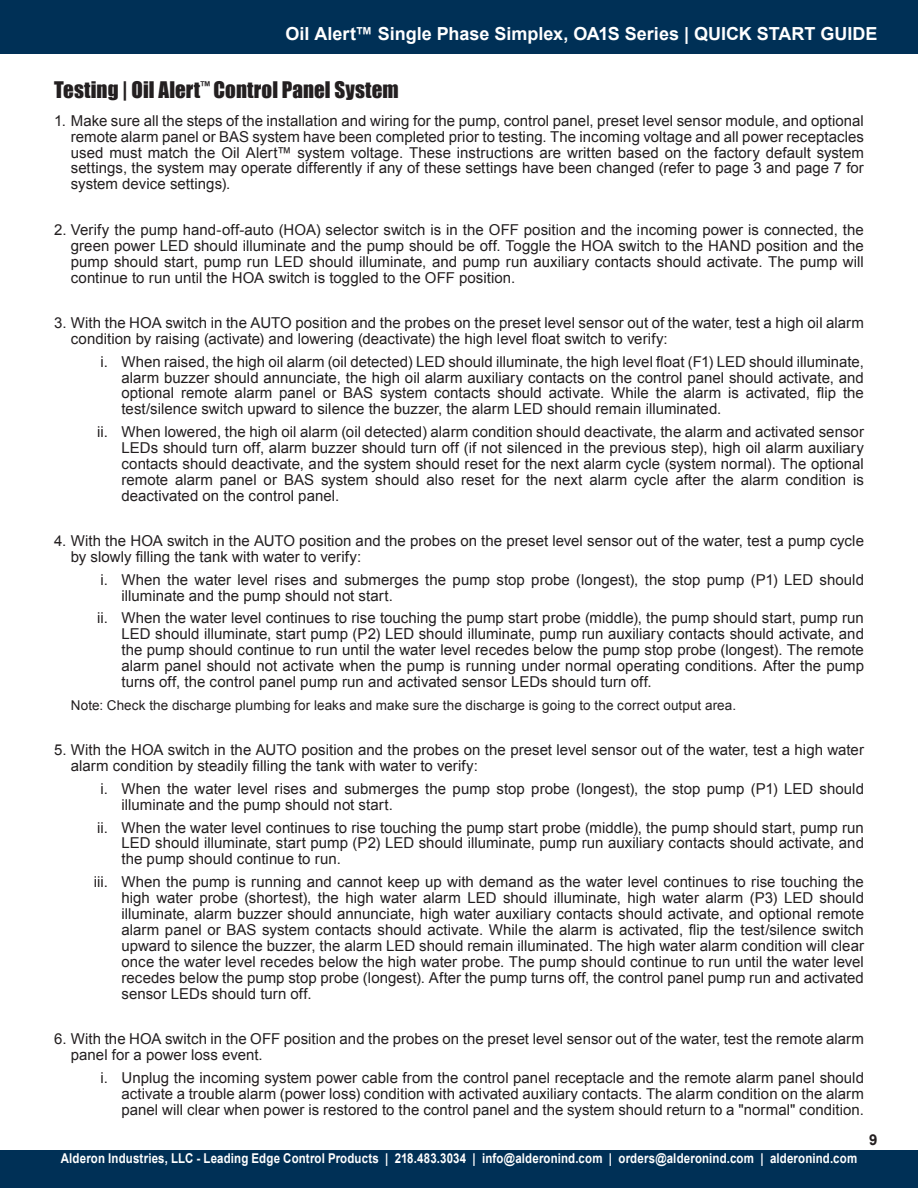
<style>
.page{position:relative;width:918px;height:1188px;background:#fff}
.page>*{position:absolute;margin:0;border:0;box-sizing:border-box;transform-origin:0 0}
.Body_Headers{font:21px "Impact";letter-spacing:.005em;color:#231f20}
.t1{font:700 18px "Arial";color:#fff}
.Body_Copy_-_All_Caps{font:15px/15.9px "Arial";letter-spacing:.005em;color:#231f20;text-align:justify}
.t2{font:700 15px "Arial";color:#231f20}
.t3{font:700 13.5px "Arial";letter-spacing:.01em;color:#fff;scale:.85 1}
.Body_Copy_-_All_Caps-2{font:13.5px "Arial";letter-spacing:.005em;color:#231f20}
</style>
<div class="page">
<div style="left:0;top:1151px;width:918px;height:37px;background:#003056"></div>
<div style="left:0;top:0;width:918px;height:54px;background:#003056"></div>
<p class="t1" style="left:285px;top:22px;width:594px">Oil Alert™ Single Phase Simplex, OA1S Series | QUICK START GUIDE</p>
<p class="Body_Headers" style="left:54px;top:73px;width:346px">Testing | Oil Alert<sup>™</sup> Control Panel System</p>
<p class="Body_Copy_-_All_Caps" style="left:71px;top:113px;width:795px;text-indent:-17px">1. Make sure all the steps of the installation and wiring for the pump, control panel, preset level sensor module, and optional remote alarm panel or BAS system have been completed prior to testing. The incoming voltage and all power receptacles used must match the Oil Alert™ system voltage. These instructions are written based on the factory default system settings, the system may operate differently if any of these settings have been changed (refer to page 3 and page 7 for system device settings).</p>
<p class="Body_Copy_-_All_Caps" style="left:71px;top:222px;width:795px;text-indent:-17px">2. Verify the pump hand-off-auto (HOA) selector switch is in the OFF position and the incoming power is connected, the green power LED should illuminate and the pump should be off. Toggle the HOA switch to the HAND position and the pump should start, pump run LED should illuminate, and pump run auxiliary contacts should activate. The pump will continue to run until the HOA switch is toggled to the OFF position.</p>
<p class="Body_Copy_-_All_Caps" style="left:71px;top:315px;width:795px;text-indent:-17px">3. With the HOA switch in the AUTO position and the probes on the preset level sensor out of the water, test a high oil alarm condition by raising (activate) and lowering (deactivate) the high level float switch to verify:</p>
<p class="Body_Copy_-_All_Caps" style="left:122px;top:354px;width:744px;text-indent:-21px">i. When raised, the high oil alarm (oil detected) LED should illuminate, the high level float (F1) LED should illuminate, alarm buzzer should annunciate, the high oil alarm auxiliary contacts on the control panel should activate, and optional remote alarm panel or BAS system contacts should activate. While the alarm is activated, flip the test/silence switch upward to silence the buzzer, the alarm LED should remain illuminated.</p>
<p class="Body_Copy_-_All_Caps" style="left:122px;top:424px;width:744px;text-indent:-24px">ii. When lowered, the high oil alarm (oil detected) alarm condition should deactivate, the alarm and activated sensor LEDs should turn off, alarm buzzer should turn off (if not silenced in the previous step), high oil alarm auxiliary contacts should deactivate, and the system should reset for the next alarm cycle (system normal). The optional remote alarm panel or BAS system should also reset for the next alarm cycle after the alarm condition is deactivated on the control panel.</p>
<p class="Body_Copy_-_All_Caps" style="left:71px;top:533px;width:795px;text-indent:-17px">4. With the HOA switch in the AUTO position and the probes on the preset level sensor out of the water, test a pump cycle by slowly filling the tank with water to verify:</p>
<p class="Body_Copy_-_All_Caps" style="left:122px;top:572px;width:744px;text-indent:-21px">i. When the water level rises and submerges the pump stop probe (longest), the stop pump (P1) LED should illuminate and the pump should not start.</p>
<p class="Body_Copy_-_All_Caps" style="left:122px;top:610px;width:744px;text-indent:-24px">ii. When the water level continues to rise touching the pump start probe (middle), the pump should start, pump run LED should illuminate, start pump (P2) LED should illuminate, pump run auxiliary contacts should activate, and the pump should continue to run until the water level recedes below the pump stop probe (longest). The remote alarm panel should not activate when the pump is running under normal operating conditions. After the pump turns off, the control panel pump run and activated sensor LEDs should turn off.</p>
<p class="Body_Copy_-_All_Caps-2" style="left:71px;top:696px;width:667px">Note: Check the discharge plumbing for leaks and make sure the discharge is going to the correct output area.</p>
<p class="Body_Copy_-_All_Caps" style="left:71px;top:742px;width:795px;text-indent:-17px">5. With the HOA switch in the AUTO position and the probes on the preset level sensor out of the water, test a high water alarm condition by steadily filling the tank with water to verify:</p>
<p class="Body_Copy_-_All_Caps" style="left:122px;top:781px;width:744px;text-indent:-21px">i. When the water level rises and submerges the pump stop probe (longest), the stop pump (P1) LED should illuminate and the pump should not start.</p>
<p class="Body_Copy_-_All_Caps" style="left:122px;top:819px;width:744px;text-indent:-24px">ii. When the water level continues to rise touching the pump start probe (middle), the pump should start, pump run LED should illuminate, start pump (P2) LED should illuminate, pump run auxiliary contacts should activate, and the pump should continue to run.</p>
<p class="Body_Copy_-_All_Caps" style="left:122px;top:874px;width:744px;text-indent:-28px">iii. When the pump is running and cannot keep up with demand as the water level continues to rise touching the high water probe (shortest), the high water alarm LED should illuminate, high water alarm (P3) LED should illuminate, alarm buzzer should annunciate, high water auxiliary contacts should activate, and optional remote alarm panel or BAS system contacts should activate. While the alarm is activated, flip the test/silence switch upward to silence the buzzer, the alarm LED should remain illuminated. The high water alarm condition will clear once the water level recedes below the high water probe. The pump should continue to run until the water level recedes below the pump stop probe (longest). After the pump turns off, the control panel pump run and activated sensor LEDs should turn off.</p>
<p class="Body_Copy_-_All_Caps" style="left:71px;top:1031px;width:795px;text-indent:-17px">6. With the HOA switch in the OFF position and the probes on the preset level sensor out of the water, test the remote alarm panel for a power loss event.</p>
<p class="Body_Copy_-_All_Caps" style="left:122px;top:1070px;width:744px;text-indent:-21px">i. Unplug the incoming system power cable from the control panel receptacle and the remote alarm panel should activate a trouble alarm (power loss) condition with activated auxiliary contacts. The alarm condition on the alarm panel will clear when power is restored to the control panel and the system should return to a "normal" condition.</p>
<p class="t3" style="left:61px;top:1149px;width:938px">Alderon Industries, LLC - Leading Edge Control Products | 218.483.3034 | info@alderonind.com | orders@alderonind.com | alderonind.com</p>
<p class="t2" style="left:869px;top:1130px;width:10px">9</p>
</div>
